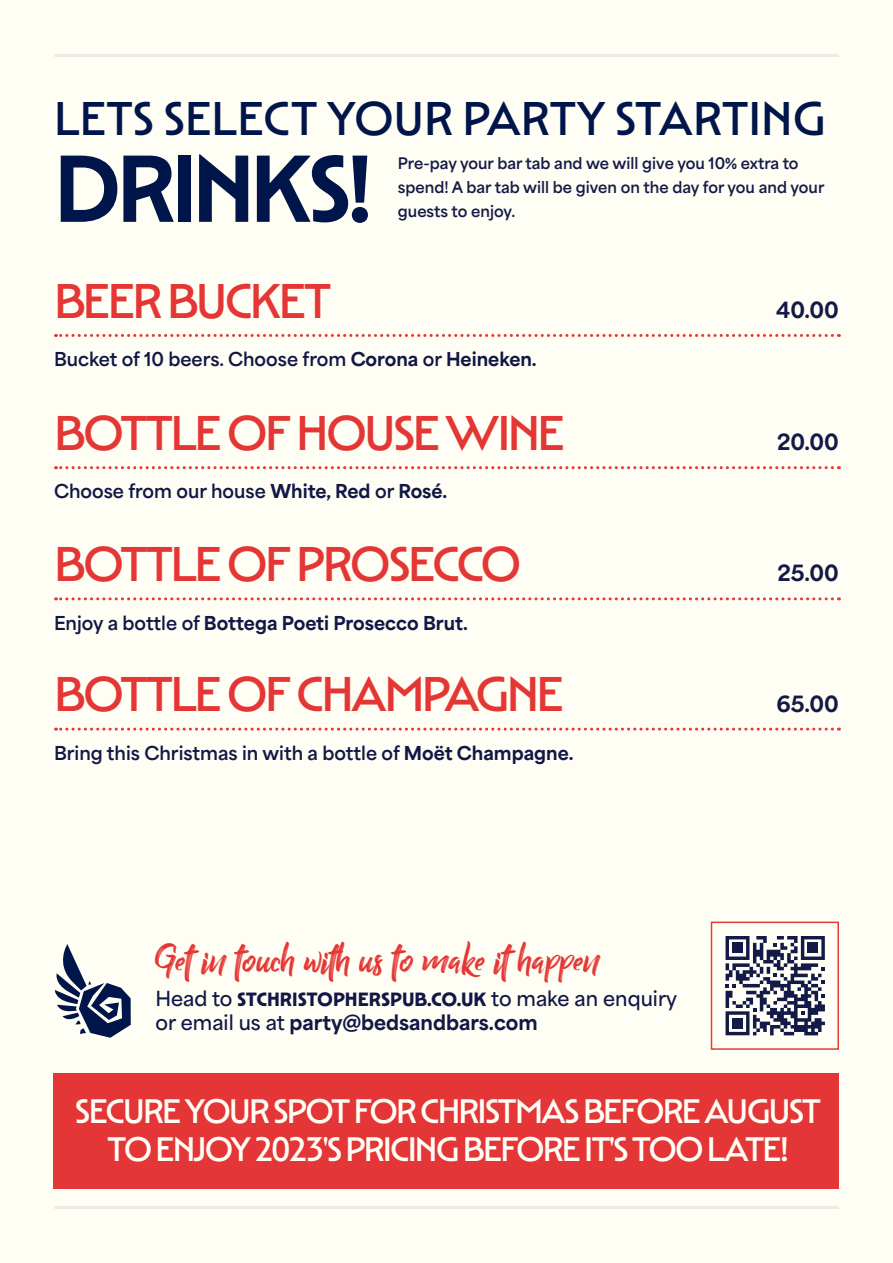
<style>
.page{position:relative;width:893px;height:1263px;background:#fffef4}
.page>*{position:absolute;margin:0;border:0;box-sizing:border-box;transform-origin:0 0}
.t1{font:600 96px "Mendl Sans Dusk";letter-spacing:-.05em;color:#001549}
.t2{font:500 49.5px "Mendl Sans Dusk";letter-spacing:-.05em;color:#e43735}
.t3{font:500 48px "Mendl Sans Dusk";color:#001549}
.t4{font:43.5px "Billy Ohio";color:#e43735}
.t5{font:500 34.5px/37.5px "Mendl Sans Dusk";letter-spacing:-.05em;color:#fffef6;text-align:center}
.t6{font:800 21px "Area Normal";color:#141a47}
.t7{font:700 19.5px "Mendl Sans Dusk";color:#111746}
.t8{font:800 19.5px "Area Normal";color:#111746}
.t9{font:700 18px "Area Normal";color:#111746}
.t10{font:800 18px "Area Normal";color:#111746}
.t11{font:700 15px/24px "Area Normal";color:#141a47}
.s1{font-weight:800}
.s2{font-weight:700}
.s3{font-family:"Area Normal";font-weight:600}
.s4{font-weight:600}
</style>
<div class="page">
<svg style="left:56px;top:334px;width:776px;height:3px"></svg>
<svg style="left:56px;top:466px;width:776px;height:3px"></svg>
<svg style="left:56px;top:597px;width:776px;height:3px"></svg>
<svg style="left:56px;top:728px;width:776px;height:3px"></svg>
<svg style="left:725px;top:936px;width:100px;height:99px"></svg>
<div style="left:732px;top:943px;width:11px;height:10px;background:#141a47"></div>
<div style="left:808px;top:943px;width:10px;height:10px;background:#141a47"></div>
<div style="left:732px;top:1018px;width:11px;height:10px;background:#141a47"></div>
<hr style="left:54px;top:54px;width:785px;height:2px;background:#111746">
<hr style="left:54px;top:1207px;width:785px;height:2px;background:#111746">
<div style="left:711px;top:921px;width:128px;height:129px;border:2px solid #e43b36"></div>
<div style="left:53px;top:1073px;width:786px;height:115px;background:#e43636"></div>
<svg style="left:54px;top:944px;width:77px;height:94px"></svg>
<h3 class="t3" style="left:54px;top:89px;width:773px">LETS SELECT YOUR PARTY STARTING</h3>
<h1 class="t1" style="left:54px;top:129px;width:320px">DRINKS!</h1>
<p class="t11" style="left:398px;top:150px;width:428px">Pre-pay your bar tab and we will give you 10% extra to spend! A bar tab will be given on the day for you and your guests to enjoy.</p>
<h2 class="t2" style="left:54px;top:270px;width:279px">BEER BUCKET</h2>
<p class="t9" style="left:54px;top:343px;width:484px">Bucket of 10 beers. Choose from <span class="s1">Corona</span> or <span class="s1">Heineken.</span></p>
<h2 class="t2" style="left:54px;top:402px;width:512px">BOTTLE OF HOUSE WINE</h2>
<p class="t9" style="left:54px;top:475px;width:395px">Choose from our house <span class="s1">White, Red</span> or <span class="s1">Rosé.</span></p>
<h2 class="t2" style="left:54px;top:534px;width:469px">BOTTLE OF PROSECCO</h2>
<p class="t10" style="left:54px;top:606px;width:415px"><span class="s2">Enjoy a bottle of</span> Bottega Poeti Prosecco Brut.</p>
<h2 class="t2" style="left:54px;top:664px;width:511px">BOTTLE OF CHAMPAGNE</h2>
<p class="t9" style="left:54px;top:737px;width:521px">Bring this Christmas in with a bottle of <span class="s1">Moët Champagne.</span></p>
<h3 class="t4" style="left:156px;top:933px;width:446px">Get in touch with us to make it happen</h3>
<p class="t7" style="left:156px;top:987px;width:523px"><span class="s3">Head to</span> STCHRISTOPHERSPUB.CO.UK <span class="s3">to make an enquiry</span></p>
<p class="t8" style="left:156px;top:1005px;width:384px"><span class="s4">or email us at</span> party@bedsandbars.com</p>
<p class="t6" style="left:776px;top:291px;width:64px">40.00</p>
<p class="t6" style="left:777px;top:423px;width:63px">20.00</p>
<p class="t6" style="left:777px;top:554px;width:63px">25.00</p>
<p class="t6" style="left:776px;top:684px;width:64px">65.00</p>
<h3 class="t5" style="left:75px;top:1092px;width:747px">SECURE YOUR SPOT FOR CHRISTMAS BEFORE AUGUST<br>TO ENJOY 2023'S PRICING BEFORE IT'S TOO LATE!</h3>
</div>
